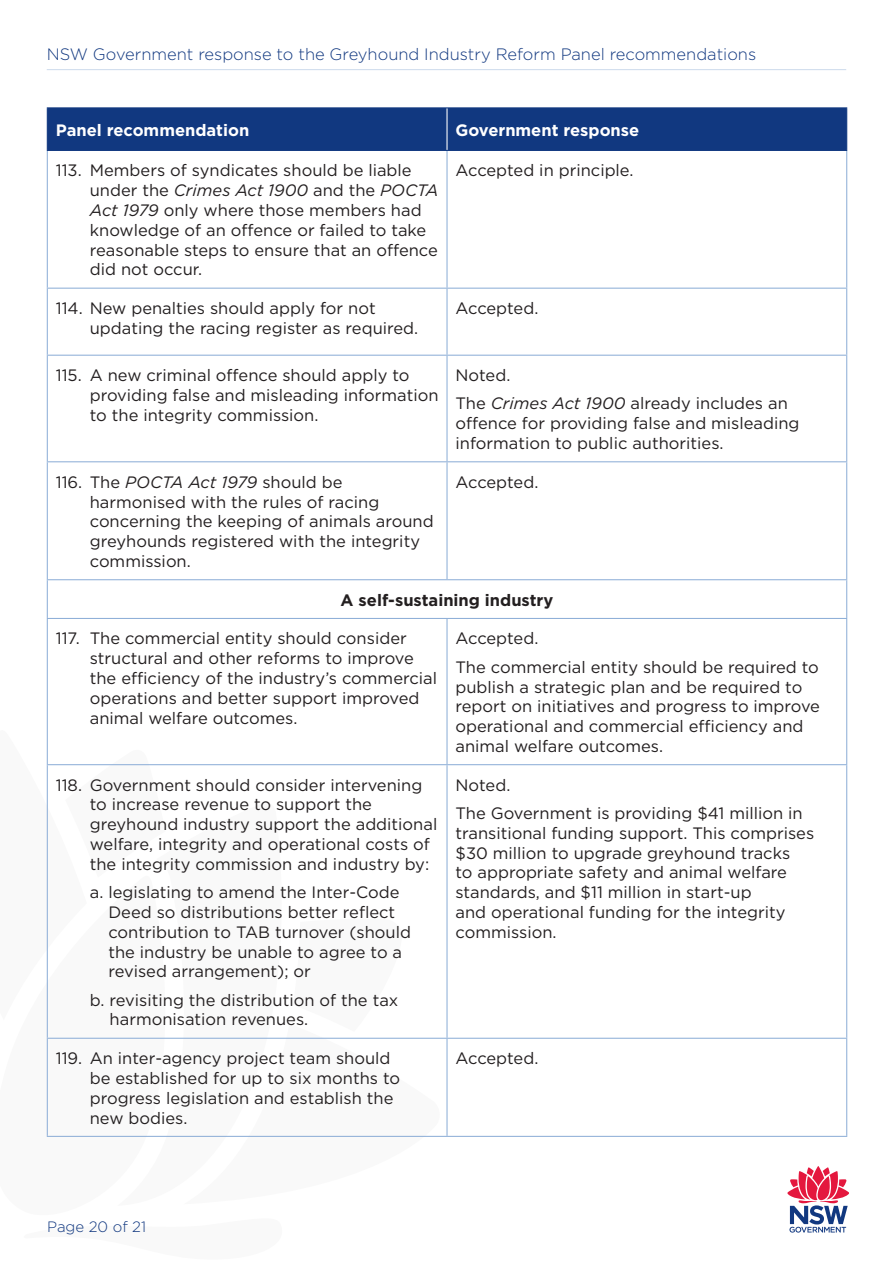
<style>
.page{position:relative;width:893px;height:1263px;background:#fff}
.page>*{position:absolute;margin:0;border:0;box-sizing:border-box;transform-origin:0 0}
.table_body{font:16.5px/19.8px "Gotham";color:#231f20}
.t1{font:300 16.5px "Gotham";color:#113880}
.t2{font:700 16.5px "Gotham";color:#fff}
.table_sub_heading{font:700 16.5px "Gotham";color:#231f20}
.t3{font:300 15px "Gotham";color:#113880}
.s1{font-style:italic}
</style>
<div class="page">
<svg style="left:46px;top:1020px;width:71px;height:117px"></svg>
<svg style="left:46px;top:730px;width:119px;height:290px"></svg>
<svg style="left:184px;top:1037px;width:256px;height:99px"></svg>
<hr style="left:47px;top:69px;width:799px;height:1px;background:#cfdced">
<svg style="left:787px;top:1166px;width:62px;height:66px"></svg>
<div style="left:48px;top:108px;width:798px;height:42px;background:#113880"></div>
<hr style="left:47px;top:151px;width:1px;height:137px;background:#90b0d8">
<hr style="left:446px;top:151px;width:2px;height:137px;background:#90b0d8">
<hr style="left:846px;top:151px;width:1px;height:137px;background:#90b0d8">
<hr style="left:47px;top:288px;width:400px;height:1px;background:#90b0d8">
<hr style="left:47px;top:289px;width:1px;height:66px;background:#90b0d8">
<hr style="left:447px;top:288px;width:400px;height:1px;background:#90b0d8">
<hr style="left:446px;top:289px;width:2px;height:66px;background:#90b0d8">
<hr style="left:846px;top:289px;width:1px;height:66px;background:#90b0d8">
<hr style="left:47px;top:355px;width:400px;height:1px;background:#90b0d8">
<hr style="left:47px;top:356px;width:1px;height:105px;background:#90b0d8">
<hr style="left:447px;top:355px;width:400px;height:1px;background:#90b0d8">
<hr style="left:446px;top:356px;width:2px;height:105px;background:#90b0d8">
<hr style="left:846px;top:356px;width:1px;height:105px;background:#90b0d8">
<hr style="left:47px;top:461px;width:400px;height:1px;background:#90b0d8">
<hr style="left:47px;top:462px;width:1px;height:117px;background:#90b0d8">
<hr style="left:447px;top:461px;width:400px;height:1px;background:#90b0d8">
<hr style="left:446px;top:462px;width:2px;height:117px;background:#90b0d8">
<hr style="left:846px;top:462px;width:1px;height:117px;background:#90b0d8">
<hr style="left:47px;top:579px;width:400px;height:1px;background:#90b0d8">
<hr style="left:47px;top:580px;width:1px;height:38px;background:#90b0d8">
<hr style="left:447px;top:579px;width:400px;height:1px;background:#90b0d8">
<hr style="left:846px;top:580px;width:1px;height:38px;background:#90b0d8">
<hr style="left:47px;top:618px;width:400px;height:1px;background:#90b0d8">
<hr style="left:47px;top:619px;width:1px;height:145px;background:#90b0d8">
<hr style="left:447px;top:618px;width:400px;height:1px;background:#90b0d8">
<hr style="left:446px;top:619px;width:2px;height:145px;background:#90b0d8">
<hr style="left:846px;top:619px;width:1px;height:145px;background:#90b0d8">
<hr style="left:47px;top:764px;width:400px;height:1px;background:#90b0d8">
<hr style="left:47px;top:765px;width:1px;height:273px;background:#90b0d8">
<hr style="left:447px;top:764px;width:400px;height:1px;background:#90b0d8">
<hr style="left:446px;top:765px;width:2px;height:273px;background:#90b0d8">
<hr style="left:846px;top:765px;width:1px;height:273px;background:#90b0d8">
<hr style="left:47px;top:1038px;width:400px;height:1px;background:#90b0d8">
<hr style="left:47px;top:1039px;width:1px;height:97px;background:#90b0d8">
<hr style="left:447px;top:1038px;width:400px;height:1px;background:#90b0d8">
<hr style="left:446px;top:1039px;width:2px;height:97px;background:#90b0d8">
<hr style="left:846px;top:1039px;width:1px;height:97px;background:#90b0d8">
<hr style="left:47px;top:1136px;width:400px;height:1px;background:#90b0d8">
<hr style="left:447px;top:1136px;width:400px;height:1px;background:#90b0d8">
<hr style="left:47px;top:107px;width:400px;height:1px;background:#113880">
<hr style="left:47px;top:108px;width:1px;height:42px;background:#113880">
<hr style="left:447px;top:107px;width:400px;height:1px;background:#113880">
<hr style="left:846px;top:108px;width:1px;height:42px;background:#113880">
<hr style="left:47px;top:150px;width:400px;height:1px;background:#113880">
<hr style="left:447px;top:150px;width:400px;height:1px;background:#113880">
<hr style="left:446px;top:108px;width:2px;height:42px;background:#fff">
<p class="t1" style="left:47px;top:44px;width:711px">NSW Government response to the Greyhound Industry Reform Panel recommendations</p>
<p class="t2" style="left:56px;top:119px;width:195px">Panel recommendation</p>
<p class="t2" style="left:455px;top:119px;width:185px">Government response</p>
<p class="table_body" style="left:90px;top:160px;width:350px;text-indent:-34px">113. Members of syndicates should be liable under the <span class="s1">Crimes Act 1900</span> and the <span class="s1">POCTA Act 1979</span> only where those members had knowledge of an offence or failed to take reasonable steps to ensure that an offence did not occur.</p>
<p class="table_body" style="left:455px;top:160px;width:180px">Accepted in principle.</p>
<p class="table_body" style="left:90px;top:298px;width:330px;text-indent:-34px">114. New penalties should apply for not updating the racing register as required.</p>
<p class="table_body" style="left:455px;top:298px;width:84px">Accepted.</p>
<p class="table_body" style="left:90px;top:365px;width:350px;text-indent:-34px">115. A new criminal offence should apply to providing false and misleading information to the integrity commission.</p>
<p class="table_body" style="left:455px;top:365px;width:56px">Noted.</p>
<p class="table_body" style="left:455px;top:393px;width:346px">The <span class="s1">Crimes Act 1900</span> already includes an offence for providing false and misleading information to public authorities.</p>
<p class="table_body" style="left:90px;top:472px;width:345px;text-indent:-34px">116. The <span class="s1">POCTA Act 1979</span> should be harmonised with the rules of racing concerning the keeping of animals around greyhounds registered with the integrity commission.</p>
<p class="table_body" style="left:455px;top:472px;width:84px">Accepted.</p>
<p class="table_sub_heading" style="left:341px;top:589px;width:214px">A self-sustaining industry</p>
<p class="table_body" style="left:90px;top:628px;width:349px;text-indent:-34px">117. The commercial entity should consider structural and other reforms to improve the efficiency of the industry’s commercial operations and better support improved animal welfare outcomes.</p>
<p class="table_body" style="left:455px;top:628px;width:84px">Accepted.</p>
<p class="table_body" style="left:455px;top:657px;width:366px">The commercial entity should be required to publish a strategic plan and be required to report on initiatives and progress to improve operational and commercial efficiency and animal welfare outcomes.</p>
<p class="table_body" style="left:90px;top:774px;width:349px;text-indent:-34px">118. Government should consider intervening to increase revenue to support the greyhound industry support the additional welfare, integrity and operational costs of the integrity commission and industry by:</p>
<p class="table_body" style="left:108px;top:882px;width:304px;text-indent:-19px">a. legislating to amend the Inter-Code Deed so distributions better reflect contribution to TAB turnover (should the industry be unable to agree to a revised arrangement); or</p>
<p class="table_body" style="left:110px;top:989px;width:290px;text-indent:-20px">b. revisiting the distribution of the tax harmonisation revenues.</p>
<p class="table_body" style="left:455px;top:774px;width:56px">Noted.</p>
<p class="table_body" style="left:455px;top:803px;width:360px">The Government is providing $41 million in transitional funding support. This comprises $30 million to upgrade greyhound tracks<br>to appropriate safety and animal welfare standards, and $11 million in start-up<br>and operational funding for the integrity commission.</p>
<p class="table_body" style="left:90px;top:1048px;width:312px;text-indent:-34px">119. An inter-agency project team should be established for up to six months to progress legislation and establish the new bodies.</p>
<p class="table_body" style="left:455px;top:1048px;width:84px">Accepted.</p>
<p class="t3" style="left:47px;top:1217px;width:101px">Page 20 of 21</p>
</div>
